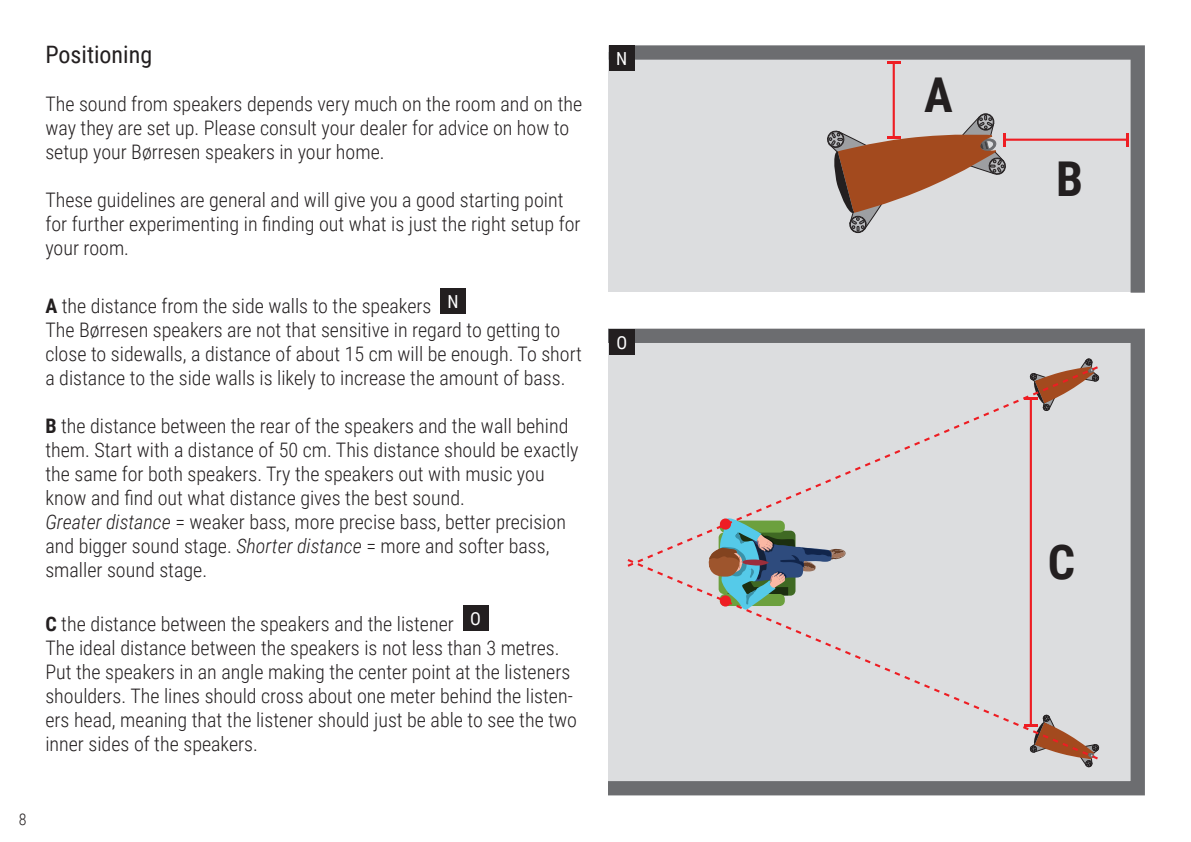
<style>
.page{position:relative;width:1191px;height:842px;background:#fff}
.page>*{position:absolute;margin:0;border:0;box-sizing:border-box;transform-origin:0 0}
.t1{font:700 48px "Roboto Condensed";color:#231f20}
.t2{font:24px "Roboto Condensed";color:#231f20}
.t3{font:300 20px/24px "Roboto Condensed";color:#231f20}
.t4{font:18px "Roboto Condensed";color:#fff}
.t5{font:300 16px "Roboto Condensed";color:#231f20}
.s1{font-weight:700}
.s2{font-style:italic}
</style>
<div class="page">
<div style="left:440px;top:288px;width:26px;height:25px;background:#231f20"></div>
<div style="left:463px;top:605px;width:25px;height:26px;background:#231f20"></div>
<svg style="left:609px;top:45px;width:535px;height:248px;background:#d1d2d4"></svg>
<div style="left:977px;top:114px;width:16px;height:16px;border:1px solid #231f20;border-radius:50%"></div>
<div style="left:849px;top:216px;width:17px;height:17px;border:1px solid #231f20;border-radius:50%"></div>
<div style="left:850px;top:217px;width:15px;height:15px;border:1px solid #231f20;border-radius:50%"></div>
<hr style="left:892px;top:62px;width:2px;height:75px;background:#ee1d23">
<svg style="left:886px;top:61px;width:14px;height:2px"></svg>
<hr style="left:1004px;top:139px;width:123px;height:2px;background:#ee1d23">
<svg style="left:826px;top:115px;width:181px;height:116px;background:#ba9b8d"></svg>
<svg style="left:1126px;top:133px;width:2px;height:14px"></svg>
<svg style="left:609px;top:329px;width:535px;height:466px;background:#b2b3b5"></svg>
<div style="left:625px;top:363px;width:479px;height:194px;background:#dcdddf"></div>
<div style="left:625px;top:557px;width:479px;height:206px;background:#dcdddf"></div>
<div style="left:720px;top:518px;width:11px;height:12px;background:#ee1d23;border-radius:50%"></div>
<div style="left:720px;top:595px;width:11px;height:11px;background:#ee1d23;border-radius:50%"></div>
<hr style="left:1029px;top:398px;width:3px;height:328px;background:#ee1d23">
<svg style="left:1023px;top:357px;width:76px;height:55px;background:#c1a59d"></svg>
<svg style="left:1023px;top:714px;width:76px;height:54px;background:#c1a49b"></svg>
<div style="left:609px;top:45px;width:25px;height:26px;background:#231f20"></div>
<div style="left:609px;top:329px;width:25px;height:25px;background:#231f20"></div>
<p class="t2" style="left:45px;top:38px;width:108px">Positioning</p>
<p class="t3" style="left:45px;top:92px;width:538px">The sound from speakers depends very much on the room and on the way they are set up. Please consult your dealer for advice on how to setup your Børresen speakers in your home.</p>
<p class="t3" style="left:45px;top:188px;width:536px">These guidelines are general and will give you a good starting point for further experimenting in finding out what is just the right setup for your room.</p>
<p class="t3" style="left:45px;top:294px;width:388px"><span class="s1">A</span> the distance from the side walls to the speakers</p>
<p class="t4" style="left:447px;top:289px;width:13px">N</p>
<p class="t3" style="left:45px;top:318px;width:538px">The Børresen speakers are not that sensitive in regard to getting to close to sidewalls, a distance of about 15 cm will be enough. To short a distance to the side walls is likely to increase the amount of bass.</p>
<p class="t3" style="left:45px;top:414px;width:535px"><span class="s1">B</span> the distance between the rear of the speakers and the wall behind them. Start with a distance of 50 cm. This distance should be exactly the same for both speakers. Try the speakers out with music you know and find out what distance gives the best sound.</p>
<p class="t3" style="left:45px;top:510px;width:522px"><span class="s2">Greater distance</span> = weaker bass, more precise bass, better precision and bigger sound stage. <span class="s2">Shorter distance</span> = more and softer bass, smaller sound stage.</p>
<p class="t3" style="left:45px;top:611px;width:410px"><span class="s1">C</span> the distance between the speakers and the listener</p>
<p class="t4" style="left:470px;top:606px;width:12px">O</p>
<p class="t3" style="left:45px;top:635px;width:516px">The ideal distance between the speakers is not less than 3 metres.</p>
<p class="t3" style="left:45px;top:659px;width:533px">Put the speakers in an angle making the center point at the listeners shoulders. The lines should cross about one meter behind the listen&shy;ers head, meaning that the listener should just be able to see the two inner sides of the speakers.</p>
<p class="t5" style="left:19px;top:808px;width:9px">8</p>
<p class="t4" style="left:616px;top:46px;width:13px">N</p>
<p class="t4" style="left:616px;top:329px;width:12px">O</p>
<p class="t1" style="left:924px;top:61px;width:30px">A</p>
<p class="t1" style="left:1056px;top:146px;width:28px">B</p>
<p class="t1" style="left:1047px;top:528px;width:29px">C</p>
</div>
